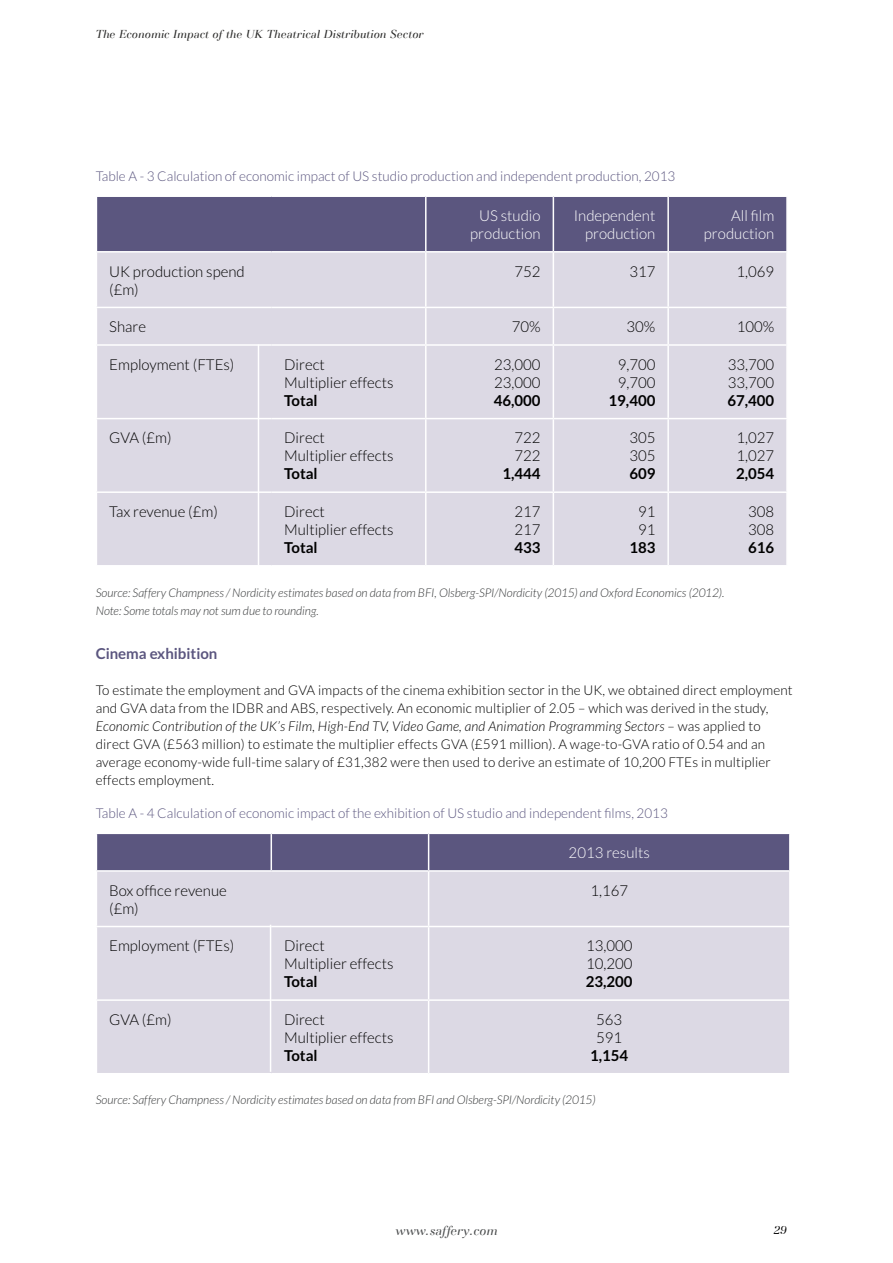
<style>
.page{position:relative;width:893px;height:1263px;background:#fff}
.page>*{position:absolute;margin:0;border:0;box-sizing:border-box;transform-origin:0 0}
.t1{font:300 15px/18px "Lato";color:#000}
.t2{font:700 15px "Lato";color:#000}
.t3{font:300 15px/18px "Lato";color:#fff;text-align:right}
.t4{font:700 15px "Lato";color:#5b567f}
.t5{font:300 13.5px/18px "Lato";letter-spacing:.01em;color:#000}
.t6{font:300 13.5px "Lato";color:#5b567f}
.t7{font:italic 13.5px "Basilia LT";color:#4a4c4d}
.t8{font:italic 300 12px/18px "Lato";letter-spacing:-.005em;color:#363839}
.t9{font:italic 12px "Basilia LT";color:#282827}
.t10{font:italic 12px "Basilia LT";color:#000}
.s1{font-style:italic}
</style>
<div class="page">
<div style="left:97px;top:197px;width:689px;height:54px;background:#5b567f"></div>
<div style="left:97px;top:253px;width:689px;height:312px;background:#dcd9e4"></div>
<hr style="left:425px;top:197px;width:2px;height:54px;background:#fff">
<hr style="left:553px;top:197px;width:1px;height:54px;background:#fff">
<hr style="left:667px;top:197px;width:2px;height:54px;background:#fff">
<hr style="left:425px;top:253px;width:2px;height:54px;background:#fff">
<hr style="left:553px;top:253px;width:1px;height:54px;background:#fff">
<hr style="left:667px;top:253px;width:2px;height:54px;background:#fff">
<hr style="left:96px;top:307px;width:175px;height:1px;background:#fff">
<hr style="left:271px;top:307px;width:155px;height:1px;background:#fff">
<hr style="left:426px;top:307px;width:127px;height:1px;background:#fff">
<hr style="left:425px;top:308px;width:2px;height:36px;background:#fff">
<hr style="left:553px;top:307px;width:115px;height:1px;background:#fff">
<hr style="left:553px;top:308px;width:1px;height:36px;background:#fff">
<hr style="left:668px;top:307px;width:120px;height:1px;background:#fff">
<hr style="left:667px;top:308px;width:2px;height:36px;background:#fff">
<hr style="left:96px;top:344px;width:175px;height:2px;background:#fff">
<hr style="left:271px;top:344px;width:155px;height:2px;background:#fff">
<hr style="left:426px;top:344px;width:127px;height:2px;background:#fff">
<hr style="left:425px;top:346px;width:2px;height:72px;background:#fff">
<hr style="left:553px;top:344px;width:115px;height:2px;background:#fff">
<hr style="left:553px;top:346px;width:1px;height:72px;background:#fff">
<hr style="left:668px;top:344px;width:120px;height:2px;background:#fff">
<hr style="left:667px;top:346px;width:2px;height:72px;background:#fff">
<hr style="left:96px;top:418px;width:175px;height:1px;background:#fff">
<hr style="left:271px;top:418px;width:155px;height:1px;background:#fff">
<hr style="left:426px;top:418px;width:127px;height:1px;background:#fff">
<hr style="left:425px;top:419px;width:2px;height:72px;background:#fff">
<hr style="left:553px;top:418px;width:115px;height:1px;background:#fff">
<hr style="left:553px;top:419px;width:1px;height:72px;background:#fff">
<hr style="left:668px;top:418px;width:120px;height:1px;background:#fff">
<hr style="left:667px;top:419px;width:2px;height:72px;background:#fff">
<hr style="left:96px;top:491px;width:175px;height:2px;background:#fff">
<hr style="left:271px;top:491px;width:155px;height:2px;background:#fff">
<hr style="left:426px;top:491px;width:127px;height:2px;background:#fff">
<hr style="left:425px;top:493px;width:2px;height:72px;background:#fff">
<hr style="left:553px;top:491px;width:115px;height:2px;background:#fff">
<hr style="left:553px;top:493px;width:1px;height:72px;background:#fff">
<hr style="left:668px;top:491px;width:120px;height:2px;background:#fff">
<hr style="left:667px;top:493px;width:2px;height:72px;background:#fff">
<div style="left:97px;top:834px;width:692px;height:36px;background:#5b567f"></div>
<div style="left:97px;top:872px;width:692px;height:201px;background:#dcd9e4"></div>
<hr style="left:428px;top:872px;width:1px;height:54px;background:#fff">
<hr style="left:96px;top:926px;width:175px;height:1px;background:#fff">
<hr style="left:271px;top:926px;width:158px;height:1px;background:#fff">
<hr style="left:429px;top:926px;width:362px;height:1px;background:#fff">
<hr style="left:428px;top:927px;width:1px;height:72px;background:#fff">
<hr style="left:96px;top:999px;width:175px;height:2px;background:#fff">
<hr style="left:271px;top:999px;width:158px;height:2px;background:#fff">
<hr style="left:429px;top:999px;width:362px;height:2px;background:#fff">
<hr style="left:428px;top:1001px;width:1px;height:72px;background:#fff">
<hr style="left:271px;top:834px;width:1px;height:36px;background:#fff">
<hr style="left:428px;top:834px;width:1px;height:36px;background:#fff">
<hr style="left:270px;top:925px;width:1px;height:147px;background:#fff">
<hr style="left:258px;top:344px;width:1px;height:222px;background:#fff">
<p class="t9" style="left:96px;top:28px;width:329px">The Economic Impact of the UK Theatrical Distribution Sector</p>
<p class="t6" style="left:96px;top:169px;width:581px">Table A - 3 Calculation of economic impact of US studio production and independent production, 2013</p>
<p class="t3" style="left:470px;top:207px;width:72px;text-align:center">US studio production</p>
<p class="t3" style="left:574px;top:207px;width:83px">Independent production</p>
<p class="t3" style="left:704px;top:207px;width:72px">All film production</p>
<p class="t1" style="left:109px;top:262px;width:137px">UK production spend (£m)</p>
<p class="t1" style="left:514px;top:262px;width:28px">752</p>
<p class="t1" style="left:629px;top:262px;width:28px">317</p>
<p class="t1" style="left:736px;top:262px;width:39px">1,069</p>
<p class="t1" style="left:109px;top:318px;width:38px">Share</p>
<p class="t1" style="left:512px;top:318px;width:30px">70%</p>
<p class="t1" style="left:626px;top:318px;width:30px">30%</p>
<p class="t1" style="left:737px;top:318px;width:39px">100%</p>
<p class="t1" style="left:109px;top:355px;width:127px">Employment (FTEs)</p>
<p class="t1" style="left:284px;top:355px;width:111px">Direct<br>Multiplier effects</p>
<p class="t2" style="left:284px;top:392px;width:35px">Total</p>
<p class="t1" style="left:494px;top:355px;width:48px">23,000<br>23,000</p>
<p class="t2" style="left:494px;top:392px;width:48px">46,000</p>
<p class="t1" style="left:618px;top:355px;width:39px">9,700<br>9,700</p>
<p class="t2" style="left:609px;top:392px;width:48px">19,400</p>
<p class="t1" style="left:728px;top:355px;width:48px">33,700<br>33,700</p>
<p class="t2" style="left:727px;top:392px;width:48px">67,400</p>
<p class="t1" style="left:109px;top:429px;width:64px">GVA (£m)</p>
<p class="t1" style="left:284px;top:429px;width:111px">Direct<br>Multiplier effects</p>
<p class="t2" style="left:284px;top:465px;width:35px">Total</p>
<p class="t1" style="left:109px;top:503px;width:110px">Tax revenue (£m)</p>
<p class="t1" style="left:284px;top:503px;width:111px">Direct<br>Multiplier effects</p>
<p class="t2" style="left:284px;top:539px;width:35px">Total</p>
<p class="t1" style="left:514px;top:429px;width:28px">722<br>722</p>
<p class="t2" style="left:502px;top:465px;width:40px">1,444</p>
<p class="t1" style="left:514px;top:503px;width:28px">217<br>217</p>
<p class="t2" style="left:514px;top:539px;width:28px">433</p>
<p class="t1" style="left:629px;top:429px;width:28px">305<br>305</p>
<p class="t2" style="left:629px;top:465px;width:28px">609</p>
<p class="t1" style="left:638px;top:503px;width:19px">91<br>91</p>
<p class="t2" style="left:629px;top:539px;width:28px">183</p>
<p class="t1" style="left:737px;top:429px;width:39px">1,027<br>1,027</p>
<p class="t2" style="left:736px;top:465px;width:40px">2,054</p>
<p class="t1" style="left:748px;top:503px;width:28px">308<br>308</p>
<p class="t2" style="left:748px;top:539px;width:28px">616</p>
<p class="t8" style="left:96px;top:584px;width:630px">Source: Saffery Champness / Nordicity estimates based on data from BFI, Olsberg-SPI/Nordicity (2015) and Oxford Economics (2012).<br>Note: Some totals may not sum due to rounding.</p>
<p class="t4" style="left:96px;top:645px;width:123px">Cinema exhibition</p>
<p class="t5" style="left:96px;top:681px;width:699px">To estimate the employment and GVA impacts of the cinema exhibition sector in the UK, we obtained direct employment and GVA data from the IDBR and ABS, respectively. An economic multiplier of 2.05 – which was derived in the study, <span class="s1">Economic Contribution of the UK’s Film, High-End TV, Video Game, and Animation Programming Sectors</span> – was applied to direct GVA (£563 million) to estimate the multiplier effects GVA (£591 million). A wage-to-GVA ratio of 0.54 and an average economy-wide full-time salary of £31,382 were then used to derive an estimate of 10,200 FTEs in multiplier effects employment.</p>
<p class="t6" style="left:96px;top:806px;width:574px">Table A - 4 Calculation of economic impact of the exhibition of US studio and independent films, 2013</p>
<p class="t3" style="left:569px;top:844px;width:83px">2013 results</p>
<p class="t1" style="left:109px;top:881px;width:119px">Box office revenue (£m)</p>
<p class="t1" style="left:590px;top:881px;width:39px">1,167</p>
<p class="t1" style="left:109px;top:937px;width:127px">Employment (FTEs)</p>
<p class="t1" style="left:284px;top:937px;width:111px">Direct<br>Multiplier effects</p>
<p class="t2" style="left:284px;top:973px;width:35px">Total</p>
<p class="t1" style="left:586px;top:937px;width:48px">13,000<br>10,200</p>
<p class="t2" style="left:586px;top:973px;width:48px">23,200</p>
<p class="t1" style="left:109px;top:1011px;width:64px">GVA (£m)</p>
<p class="t1" style="left:284px;top:1011px;width:111px">Direct<br>Multiplier effects</p>
<p class="t2" style="left:284px;top:1047px;width:35px">Total</p>
<p class="t1" style="left:596px;top:1011px;width:28px">563<br>591</p>
<p class="t2" style="left:590px;top:1047px;width:40px">1,154</p>
<p class="t8" style="left:96px;top:1091px;width:501px">Source: Saffery Champness / Nordicity estimates based on data from BFI and Olsberg-SPI/Nordicity (2015)</p>
<p class="t7" style="left:395px;top:1223px;width:104px">www.saffery.com</p>
<p class="t10" style="left:774px;top:1223px;width:14px">29</p>
</div>
